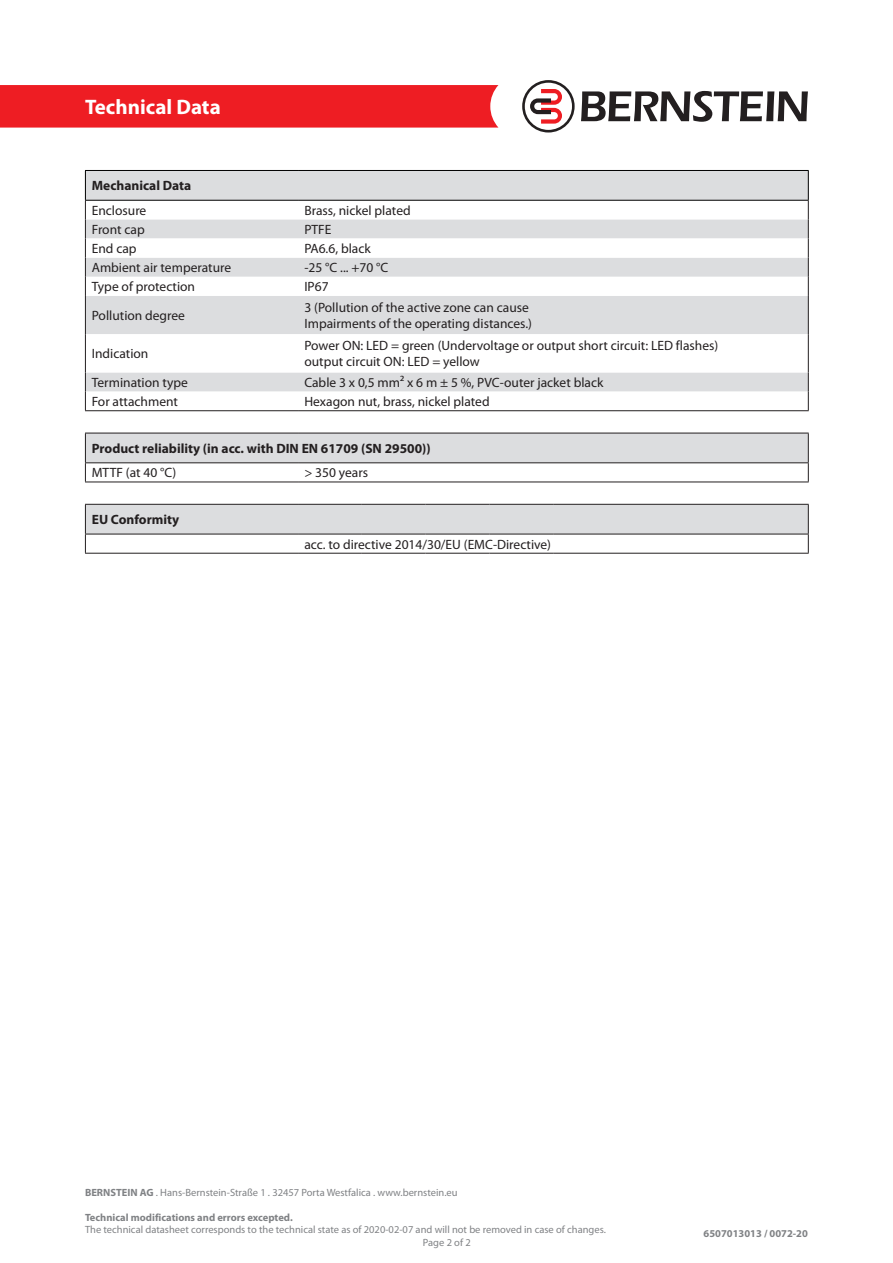
<style>
.page{position:relative;width:893px;height:1263px;background:#fff}
.page>*{position:absolute;margin:0;border:0;box-sizing:border-box;transform-origin:0 0}
.t1{font:700 21px "Myriad Pro";color:#fff}
.t2{font:13.5px "Myriad Pro";color:#231f20}
.t3{font:700 13.5px "Myriad Pro";color:#231f20}
.t4{font:10.5px "Myriad Pro";color:#808285}
.t5{font:700 10.5px "Myriad Pro";color:#808285}
.s1{font-weight:700}
</style>
<div class="page">
<div style="left:0;top:85px;width:498px;height:43px;background:#ee1d23"></div>
<svg style="left:581px;top:91px;width:227px;height:31px"></svg>
<svg style="left:522px;top:80px;width:53px;height:53px"></svg>
<div style="left:86px;top:171px;width:722px;height:29px;background:#dcdddf"></div>
<svg style="left:86px;top:201px;width:722px;height:209px"></svg>
<hr style="left:85px;top:296px;width:1px;height:38px;background:#231f20">
<hr style="left:808px;top:296px;width:1px;height:38px;background:#231f20">
<hr style="left:85px;top:334px;width:1px;height:38px;background:#231f20">
<hr style="left:808px;top:334px;width:1px;height:38px;background:#231f20">
<svg style="left:85px;top:372px;width:1px;height:38px"></svg>
<svg style="left:808px;top:372px;width:1px;height:38px"></svg>
<hr style="left:85px;top:170px;width:213px;height:1px;background:#000">
<svg style="left:85px;top:171px;width:1px;height:125px"></svg>
<hr style="left:298px;top:170px;width:511px;height:1px;background:#000">
<svg style="left:808px;top:171px;width:1px;height:125px"></svg>
<hr style="left:85px;top:200px;width:213px;height:1px;background:#000">
<hr style="left:298px;top:200px;width:511px;height:1px;background:#000">
<hr style="left:85px;top:410px;width:213px;height:1px;background:#231f20">
<hr style="left:298px;top:410px;width:511px;height:1px;background:#231f20">
<svg style="left:85px;top:505px;width:724px;height:48px"></svg>
<hr style="left:85px;top:504px;width:213px;height:1px;background:#231f20">
<hr style="left:298px;top:504px;width:64px;height:1px;background:#231f20">
<hr style="left:362px;top:504px;width:64px;height:1px;background:#231f20">
<hr style="left:426px;top:504px;width:63px;height:1px;background:#231f20">
<hr style="left:489px;top:504px;width:64px;height:1px;background:#231f20">
<hr style="left:553px;top:504px;width:256px;height:1px;background:#231f20">
<hr style="left:85px;top:534px;width:213px;height:1px;background:#231f20">
<hr style="left:298px;top:534px;width:64px;height:1px;background:#231f20">
<hr style="left:362px;top:534px;width:64px;height:1px;background:#231f20">
<hr style="left:426px;top:534px;width:63px;height:1px;background:#231f20">
<hr style="left:489px;top:534px;width:64px;height:1px;background:#231f20">
<hr style="left:553px;top:534px;width:256px;height:1px;background:#231f20">
<hr style="left:85px;top:553px;width:213px;height:1px;background:#231f20">
<hr style="left:298px;top:553px;width:64px;height:1px;background:#231f20">
<hr style="left:362px;top:553px;width:64px;height:1px;background:#231f20">
<hr style="left:426px;top:553px;width:63px;height:1px;background:#231f20">
<hr style="left:489px;top:553px;width:64px;height:1px;background:#231f20">
<hr style="left:553px;top:553px;width:256px;height:1px;background:#231f20">
<svg style="left:85px;top:433px;width:724px;height:49px"></svg>
<hr style="left:85px;top:482px;width:213px;height:1px;background:#231f20">
<hr style="left:298px;top:482px;width:511px;height:1px;background:#231f20">
<hr style="left:85px;top:462px;width:213px;height:1px;background:#231f20">
<hr style="left:298px;top:462px;width:511px;height:1px;background:#231f20">
<h1 class="t1" style="left:85px;top:93px;width:137px">Technical Data</h1>
<p class="t3" style="left:92px;top:177px;width:101px">Mechanical Data</p>
<p class="t2" style="left:92px;top:202px;width:56px">Enclosure</p>
<p class="t2" style="left:304px;top:202px;width:108px">Brass, nickel plated</p>
<p class="t2" style="left:92px;top:221px;width:54px">Front cap</p>
<p class="t2" style="left:304px;top:221px;width:29px">PTFE</p>
<p class="t2" style="left:92px;top:240px;width:46px">End cap</p>
<p class="t2" style="left:304px;top:240px;width:68px">PA6.6, black</p>
<p class="t2" style="left:92px;top:259px;width:141px">Ambient air temperature</p>
<p class="t2" style="left:304px;top:259px;width:85px">-25 °C ... +70 °C</p>
<p class="t2" style="left:92px;top:279px;width:105px">Type of protection</p>
<p class="t2" style="left:304px;top:279px;width:26px">IP67</p>
<p class="t2" style="left:92px;top:307px;width:95px">Pollution degree</p>
<p class="t2" style="left:304px;top:299px;width:226px">3 (Pollution of the active zone can cause</p>
<p class="t2" style="left:304px;top:315px;width:229px">Impairments of the operating distances.)</p>
<p class="t2" style="left:92px;top:345px;width:58px">Indication</p>
<p class="t2" style="left:304px;top:337px;width:415px">Power ON: LED = green (Undervoltage or output short circuit: LED flashes)</p>
<p class="t2" style="left:304px;top:354px;width:177px">output circuit ON: LED = yellow</p>
<p class="t2" style="left:92px;top:374px;width:98px">Termination type</p>
<p class="t2" style="left:304px;top:374px;width:301px">Cable 3 x 0,5 mm² x 6 m ± 5 %, PVC-outer jacket black</p>
<p class="t2" style="left:92px;top:393px;width:88px">For attachment</p>
<p class="t2" style="left:304px;top:393px;width:187px">Hexagon nut, brass, nickel plated</p>
<p class="t3" style="left:92px;top:440px;width:340px">Product reliability (in acc. with DIN EN 61709 (SN 29500))</p>
<p class="t2" style="left:92px;top:465px;width:86px">MTTF (at 40 °C)</p>
<p class="t2" style="left:304px;top:465px;width:65px">&gt; 350 years</p>
<p class="t3" style="left:92px;top:511px;width:89px">EU Conformity</p>
<p class="t2" style="left:304px;top:536px;width:248px">acc. to directive 2014/30/EU (EMC-Directive)</p>
<p class="t4" style="left:85px;top:1185px;width:374px"><span class="s1">BERNSTEIN AG</span> . Hans-Bernstein-Straße 1 . 32457 Porta Westfalica . www.bernstein.eu</p>
<p class="t5" style="left:85px;top:1210px;width:209px">Technical modifications and errors excepted.</p>
<p class="t4" style="left:85px;top:1223px;width:522px">The technical datasheet corresponds to the technical state as of 2020-02-07 and will not be removed in case of changes.</p>
<p class="t4" style="left:423px;top:1236px;width:49px">Page 2 of 2</p>
<p class="t5" style="left:704px;top:1227px;width:106px">6507013013 / 0072-20</p>
</div>
